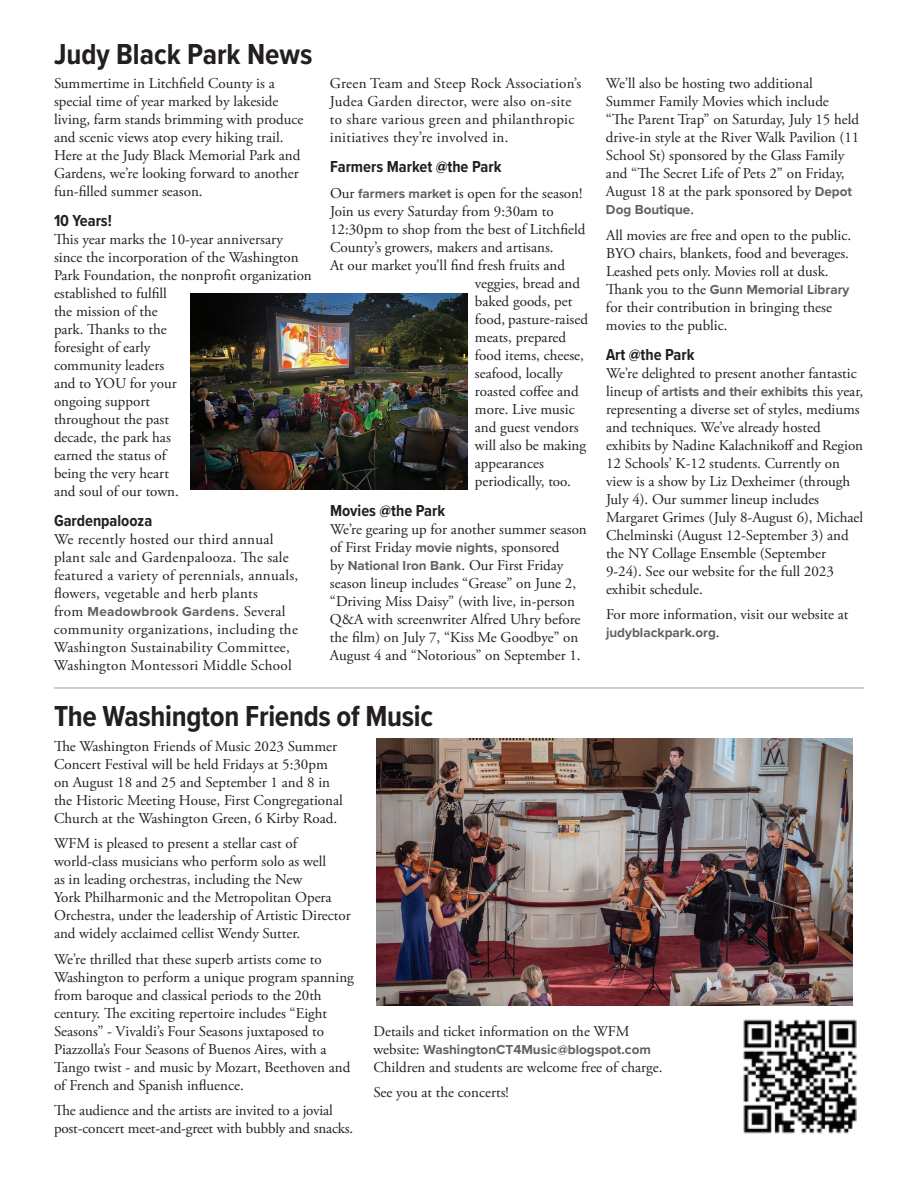
<style>
.page{position:relative;width:918px;height:1188px;background:#fff}
.page>*{position:absolute;margin:0;border:0;box-sizing:border-box;transform-origin:0 0}
.t1{font:700 30px "Proxima Nova Cond";letter-spacing:-.01em;color:#231f20}
.t2{font:700 16.5px "Proxima Nova Cond";color:#231f20}
.t3{font:15px/18px "Adobe Garamond Pro";color:#231f20}
.t4{font:15px/18px "Adobe Garamond Pro";letter-spacing:.02em;color:#231f20}
.t5{font:700 13.5px "Proxima Nova";color:#616164}
.t6{font:700 13.5px "Proxima Nova";letter-spacing:.02em;color:#616164}
.s1{font-family:"Adobe Garamond Pro";font-weight:400;font-size:15px;color:#231f20}
.s2{font-family:"Proxima Nova";font-weight:700;font-size:13.5px;color:#616164}
</style>
<div class="page">
<hr style="left:54px;top:688px;width:810px;height:1px;background:#9d9fa2">
<img style="left:191px;top:293px;width:276px;height:196px">
<img style="left:743px;top:1003px;width:114px;height:131px">
<img style="left:376px;top:738px;width:476px;height:268px">
<h1 class="t1" style="left:54px;top:32px;width:260px">Judy Black Park News</h1>
<p class="t3" style="left:54px;top:75px;width:251px">Summertime in Litchfield County is a special time of year marked by lakeside living, farm stands brimming with produce and scenic views atop every hiking trail.<br>Here at the Judy Black Memorial Park and Gardens, we’re looking forward to another fun-filled summer season.</p>
<p class="t2" style="left:54px;top:209px;width:59px">10 Years!</p>
<p class="t3" style="left:54px;top:231px;width:259px">This year marks the 10-year anniversary since the incorporation of the Washington<br>Park Foundation, the nonprofit organization established to fulfill<br>the mission of the<br>park. Thanks to the<br>foresight of early<br>community leaders<br>and to YOU for your<br>ongoing support<br>throughout the past<br>decade, the park has<br>earned the status of<br>being the very heart<br>and soul of our town.</p>
<p class="t2" style="left:54px;top:509px;width:100px">Gardenpalooza</p>
<p class="t4" style="left:54px;top:531px;width:246px">We recently hosted our third annual plant sale and Gardenpalooza. The sale featured a variety of perennials, annuals, flowers, vegetable and herb plants</p>
<p class="t6" style="left:54px;top:602px;width:233px"><span class="s1">from</span> Meadowbrook Gardens<span class="s1">. Several</span></p>
<p class="t4" style="left:54px;top:621px;width:245px">community organizations, including the<br>Washington Sustainability Committee,<br>Washington Montessori Middle School</p>
<p class="t4" style="left:330px;top:75px;width:253px">Green Team and Steep Rock Association’s Judea Garden director, were also on-site to share various green and philanthropic initiatives they’re involved in.</p>
<p class="t2" style="left:330px;top:155px;width:173px">Farmers Market @the Park</p>
<p class="t3" style="left:330px;top:185px;width:254px">Our <span class="s2">farmers market</span> is open for the season!</p>
<p class="t3" style="left:330px;top:203px;width:225px">Join us every Saturday from 9:30am to</p>
<p class="t3" style="left:330px;top:221px;width:257px">12:30pm to shop from the best of Litchfield</p>
<p class="t3" style="left:330px;top:239px;width:225px">County’s growers, makers and artisans.</p>
<p class="t3" style="left:330px;top:257px;width:237px">At our market you’ll find fresh fruits and</p>
<p class="t3" style="left:475px;top:275px;width:107px">veggies, bread and</p>
<p class="t3" style="left:475px;top:293px;width:99px">baked goods, pet</p>
<p class="t3" style="left:475px;top:311px;width:115px">food, pasture-raised</p>
<p class="t3" style="left:475px;top:329px;width:93px">meats, prepared</p>
<p class="t3" style="left:475px;top:347px;width:111px">food items, cheese,</p>
<p class="t3" style="left:475px;top:365px;width:89px">seafood, locally</p>
<p class="t3" style="left:475px;top:383px;width:105px">roasted coffee and</p>
<p class="t3" style="left:475px;top:401px;width:101px">more. Live music</p>
<p class="t3" style="left:475px;top:419px;width:105px">and guest vendors</p>
<p class="t3" style="left:475px;top:437px;width:113px">will also be making</p>
<p class="t3" style="left:475px;top:455px;width:70px">appearances</p>
<p class="t3" style="left:475px;top:473px;width:98px">periodically, too.</p>
<p class="t2" style="left:330px;top:498px;width:117px">Movies @the Park</p>
<p class="t3" style="left:330px;top:521px;width:258px">We’re gearing up for another summer season of First Friday <span class="s2">movie nights</span>, sponsored<br>by <span class="s2">National Iron Bank</span>. Our First Friday season lineup includes “Grease” on June 2, “Driving Miss Daisy” (with live, in-person Q&amp;A with screenwriter Alfred Uhry before the film) on July 7, “Kiss Me Goodbye” on August 4 and “Notorious” on September 1.</p>
<h1 class="t1" style="left:54px;top:694px;width:381px">The Washington Friends of Music</h1>
<p class="t3" style="left:606px;top:75px;width:255px">We’ll also be hosting two additional Summer Family Movies which include “The Parent Trap” on Saturday, July 15 held drive-in style at the River Walk Pavilion (11<br>School St) sponsored by the Glass Family and “The Secret Life of Pets 2” on Friday, August 18 at the park sponsored by <span class="s2">Depot</span></p>
<p class="t5" style="left:606px;top:200px;width:90px">Dog Boutique<span class="s1">.</span></p>
<p class="t3" style="left:606px;top:227px;width:247px">All movies are free and open to the public.<br>BYO chairs, blankets, food and beverages.<br>Leashed pets only. Movies roll at dusk.</p>
<p class="t5" style="left:606px;top:279px;width:245px"><span class="s1">Thank you to the</span> Gunn Memorial Library</p>
<p class="t3" style="left:606px;top:299px;width:227px">for their contribution in bringing these movies to the public.</p>
<p class="t2" style="left:606px;top:342px;width:90px">Art @the Park</p>
<p class="t3" style="left:606px;top:365px;width:252px">We’re delighted to present another fantastic</p>
<p class="t5" style="left:606px;top:381px;width:259px"><span class="s1">lineup of</span> artists and their exhibits <span class="s1">this year,</span></p>
<p class="t3" style="left:606px;top:401px;width:259px">representing a diverse set of styles, mediums and techniques. We’ve already hosted exhibits by Nadine Kalachnikoff and Region 12 Schools’ K-12 students. Currently on view is a show by Liz Dexheimer (through July 4). Our summer lineup includes Margaret Grimes (July 8-August 6), Michael Chelminski (August 12-September 3) and the NY Collage Ensemble (September 9-24). See our website for the full 2023 exhibit schedule.</p>
<p class="t3" style="left:606px;top:606px;width:244px">For more information, visit our website at</p>
<p class="t5" style="left:606px;top:623px;width:115px">judyblackpark.org<span class="s1">.</span></p>
<p class="t3" style="left:54px;top:737px;width:290px">The Washington Friends of Music 2023 Summer Concert Festival will be held Fridays at 5:30pm on August 18 and 25 and September 1 and 8 in the Historic Meeting House, First Congregational Church at the Washington Green, 6 Kirby Road.</p>
<p class="t3" style="left:54px;top:835px;width:298px">WFM is pleased to present a stellar cast of world-class musicians who perform solo as well<br>as in leading orchestras, including the New<br>York Philharmonic and the Metropolitan Opera Orchestra, under the leadership of Artistic Director and widely acclaimed cellist Wendy Sutter.</p>
<p class="t3" style="left:54px;top:950px;width:301px">We’re thrilled that these superb artists come to Washington to perform a unique program spanning from baroque and classical periods to the 20th century. The exciting repertoire includes “Eight Seasons” - Vivaldi’s Four Seasons juxtaposed to Piazzolla’s Four Seasons of Buenos Aires, with a Tango twist - and music by Mozart, Beethoven and of French and Spanish influence.</p>
<p class="t3" style="left:54px;top:1102px;width:301px">The audience and the artists are invited to a jovial post-concert meet-and-greet with bubbly and snacks.</p>
<p class="t3" style="left:374px;top:1022px;width:258px">Details and ticket information on the WFM</p>
<p class="t5" style="left:374px;top:1039px;width:279px"><span class="s1">website:</span> WashingtonCT4Music@blogspot.com</p>
<p class="t3" style="left:374px;top:1055px;width:291px;line-height:25.5px">Children and students are welcome free of charge.<br>See you at the concerts!</p>
</div>
